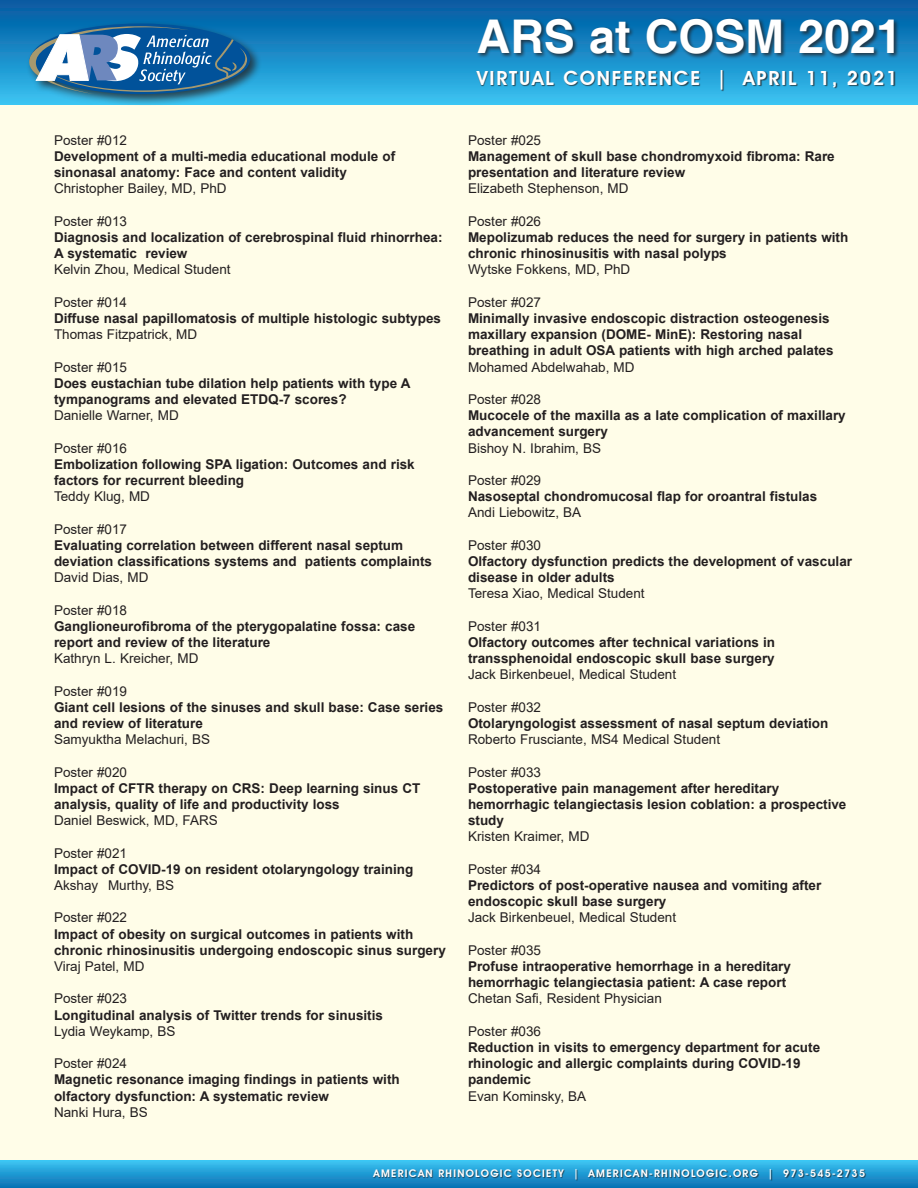
<style>
.page{position:relative;width:918px;height:1188px;background:#fff}
.page>*{position:absolute;margin:0;border:0;box-sizing:border-box;transform-origin:0 0}
.t1{font:700 46.5px "Helvetica";color:#fff}
.t2{font:600 19.5px "Avant Garde IT Cby BT";letter-spacing:.09em;color:#fff}
.t3{font:700 13.5px/16.2px "Arial";color:#231f20}
.t4{font:13.5px "Arial";color:#231f20}
.t5{font:600 10.5px "Avant Garde IT Cby BT";letter-spacing:.12em;color:#fff}
</style>
<div class="page">
<div style="left:0;top:60px;width:918px;height:1128px;background:#fffde8"></div>
<div style="left:0;top:1160px;width:918px;height:28px;background:linear-gradient(to bottom,#3bc6f4,#0b72b5)"></div>
<svg style="left:0;top:0;width:918px;height:105px;background:#1a88c5"></svg>
<div style="left:373px;top:1170px;width:493px;height:12px;background:#231f20;opacity:.75"></div>
<div style="left:26px;top:21px;width:236px;height:86px;background:#231f20;opacity:.75"></div>
<svg style="left:29px;top:23px;width:221px;height:71px;background:#4b85b2"></svg>
<div style="left:477px;top:17px;width:423px;height:42px;background:#231f20;opacity:.75"></div>
<div style="left:476px;top:70px;width:419px;height:21px;background:#231f20;opacity:.75"></div>
<p class="t4" style="left:54px;top:131px;width:75px">Poster #012</p>
<p class="t3" style="left:54px;top:148px;width:343px">Development of a multi-media educational module of sinonasal anatomy: Face and content validity</p>
<p class="t4" style="left:54px;top:179px;width:174px">Christopher Bailey, MD, PhD</p>
<p class="t4" style="left:54px;top:212px;width:75px">Poster #013</p>
<p class="t3" style="left:54px;top:229px;width:390px">Diagnosis and localization of cerebrospinal fluid rhinorrhea:<br>A systematic review</p>
<p class="t4" style="left:54px;top:260px;width:178px">Kelvin Zhou, Medical Student</p>
<p class="t4" style="left:54px;top:293px;width:75px">Poster #014</p>
<p class="t3" style="left:54px;top:310px;width:389px">Diffuse nasal papillomatosis of multiple histologic subtypes</p>
<p class="t4" style="left:54px;top:325px;width:145px">Thomas Fitzpatrick, MD</p>
<p class="t4" style="left:54px;top:358px;width:75px">Poster #015</p>
<p class="t3" style="left:54px;top:375px;width:358px">Does eustachian tube dilation help patients with type A tympanograms and elevated ETDQ-7 scores?</p>
<p class="t4" style="left:54px;top:406px;width:126px">Danielle Warner, MD</p>
<p class="t4" style="left:54px;top:439px;width:75px">Poster #016</p>
<p class="t3" style="left:54px;top:456px;width:362px">Embolization following SPA ligation: Outcomes and risk factors for recurrent bleeding</p>
<p class="t4" style="left:54px;top:487px;width:98px">Teddy Klug, MD</p>
<p class="t4" style="left:54px;top:520px;width:75px">Poster #017</p>
<p class="t3" style="left:54px;top:537px;width:380px">Evaluating correlation between different nasal septum deviation classifications systems and patients complaints</p>
<p class="t4" style="left:54px;top:568px;width:96px">David Dias, MD</p>
<p class="t4" style="left:54px;top:601px;width:75px">Poster #018</p>
<p class="t3" style="left:54px;top:618px;width:363px">Ganglioneurofibroma of the pterygopalatine fossa: case report and review of the literature</p>
<p class="t4" style="left:54px;top:649px;width:146px">Kathryn L. Kreicher, MD</p>
<p class="t4" style="left:54px;top:682px;width:75px">Poster #019</p>
<p class="t3" style="left:54px;top:699px;width:391px">Giant cell lesions of the sinuses and skull base: Case series and review of literature</p>
<p class="t4" style="left:54px;top:730px;width:158px">Samyuktha Melachuri, BS</p>
<p class="t4" style="left:54px;top:763px;width:75px">Poster #020</p>
<p class="t3" style="left:54px;top:780px;width:368px">Impact of CFTR therapy on CRS: Deep learning sinus CT analysis, quality of life and productivity loss</p>
<p class="t4" style="left:54px;top:811px;width:165px">Daniel Beswick, MD, FARS</p>
<p class="t4" style="left:54px;top:844px;width:75px">Poster #021</p>
<p class="t3" style="left:54px;top:861px;width:361px">Impact of COVID-19 on resident otolaryngology training</p>
<p class="t4" style="left:54px;top:876px;width:122px">Akshay Murthy, BS</p>
<p class="t4" style="left:54px;top:908px;width:75px">Poster #022</p>
<p class="t3" style="left:54px;top:926px;width:393px">Impact of obesity on surgical outcomes in patients with chronic rhinosinusitis undergoing endoscopic sinus surgery</p>
<p class="t4" style="left:54px;top:957px;width:92px">Viraj Patel, MD</p>
<p class="t4" style="left:54px;top:989px;width:75px">Poster #023</p>
<p class="t3" style="left:54px;top:1007px;width:331px">Longitudinal analysis of Twitter trends for sinusitis</p>
<p class="t4" style="left:54px;top:1022px;width:123px">Lydia Weykamp, BS</p>
<p class="t4" style="left:54px;top:1054px;width:75px">Poster #024</p>
<p class="t3" style="left:54px;top:1072px;width:347px">Magnetic resonance imaging findings in patients with olfactory dysfunction: A systematic review</p>
<p class="t4" style="left:54px;top:1103px;width:95px">Nanki Hura, BS</p>
<h1 class="t1" style="left:477px;top:8px;width:427px">ARS at COSM 2021</h1>
<h2 class="t2" style="left:477px;top:66px;width:422px">VIRTUAL CONFERENCE | APRIL 11, 2021</h2>
<p class="t4" style="left:468px;top:131px;width:75px">Poster #025</p>
<p class="t3" style="left:468px;top:148px;width:368px">Management of skull base chondromyxoid fibroma: Rare presentation and literature review</p>
<p class="t4" style="left:468px;top:179px;width:162px">Elizabeth Stephenson, MD</p>
<p class="t4" style="left:468px;top:212px;width:75px">Poster #026</p>
<p class="t3" style="left:468px;top:229px;width:382px">Mepolizumab reduces the need for surgery in patients with chronic rhinosinusitis with nasal polyps</p>
<p class="t4" style="left:468px;top:260px;width:164px">Wytske Fokkens, MD, PhD</p>
<p class="t4" style="left:468px;top:293px;width:75px">Poster #027</p>
<p class="t3" style="left:468px;top:310px;width:367px">Minimally invasive endoscopic distraction osteogenesis maxillary expansion (DOME- MinE): Restoring nasal breathing in adult OSA patients with high arched palates</p>
<p class="t4" style="left:468px;top:358px;width:168px">Mohamed Abdelwahab, MD</p>
<p class="t4" style="left:468px;top:390px;width:75px">Poster #028</p>
<p class="t3" style="left:468px;top:408px;width:379px">Mucocele of the maxilla as a late complication of maxillary advancement surgery</p>
<p class="t4" style="left:468px;top:439px;width:135px">Bishoy N. Ibrahim, BS</p>
<p class="t4" style="left:468px;top:471px;width:75px">Poster #029</p>
<p class="t3" style="left:468px;top:489px;width:351px">Nasoseptal chondromucosal flap for oroantral fistulas</p>
<p class="t4" style="left:468px;top:503px;width:115px">Andi Liebowitz, BA</p>
<p class="t4" style="left:468px;top:536px;width:75px">Poster #030</p>
<p class="t3" style="left:468px;top:553px;width:386px">Olfactory dysfunction predicts the development of vascular disease in older adults</p>
<p class="t4" style="left:468px;top:584px;width:178px">Teresa Xiao, Medical Student</p>
<p class="t4" style="left:468px;top:617px;width:75px">Poster #031</p>
<p class="t3" style="left:468px;top:634px;width:309px">Olfactory outcomes after technical variations in transsphenoidal endoscopic skull base surgery</p>
<p class="t4" style="left:468px;top:665px;width:210px">Jack Birkenbeuel, Medical Student</p>
<p class="t4" style="left:468px;top:698px;width:75px">Poster #032</p>
<p class="t3" style="left:468px;top:715px;width:362px">Otolaryngologist assessment of nasal septum deviation</p>
<p class="t4" style="left:468px;top:730px;width:254px">Roberto Frusciante, MS4 Medical Student</p>
<p class="t4" style="left:468px;top:763px;width:75px">Poster #033</p>
<p class="t3" style="left:468px;top:780px;width:380px">Postoperative pain management after hereditary hemorrhagic telangiectasis lesion coblation: a prospective study</p>
<p class="t4" style="left:468px;top:827px;width:123px">Kristen Kraimer, MD</p>
<p class="t4" style="left:468px;top:860px;width:75px">Poster #034</p>
<p class="t3" style="left:468px;top:877px;width:355px">Predictors of post-operative nausea and vomiting after endoscopic skull base surgery</p>
<p class="t4" style="left:468px;top:908px;width:210px">Jack Birkenbeuel, Medical Student</p>
<p class="t4" style="left:468px;top:941px;width:75px">Poster #035</p>
<p class="t3" style="left:468px;top:958px;width:324px">Profuse intraoperative hemorrhage in a hereditary hemorrhagic telangiectasia patient: A case report</p>
<p class="t4" style="left:468px;top:989px;width:195px">Chetan Safi, Resident Physician</p>
<p class="t4" style="left:468px;top:1022px;width:75px">Poster #036</p>
<p class="t3" style="left:468px;top:1039px;width:354px">Reduction in visits to emergency department for acute rhinologic and allergic complaints during COVID-19 pandemic</p>
<p class="t4" style="left:468px;top:1087px;width:120px">Evan Kominsky, BA</p>
<p class="t5" style="left:373px;top:1167px;width:493px">AMERICAN RHINOLOGIC SOCIETY | AMERICAN-RHINOLOGIC.ORG | 973-545-2735</p>
</div>
